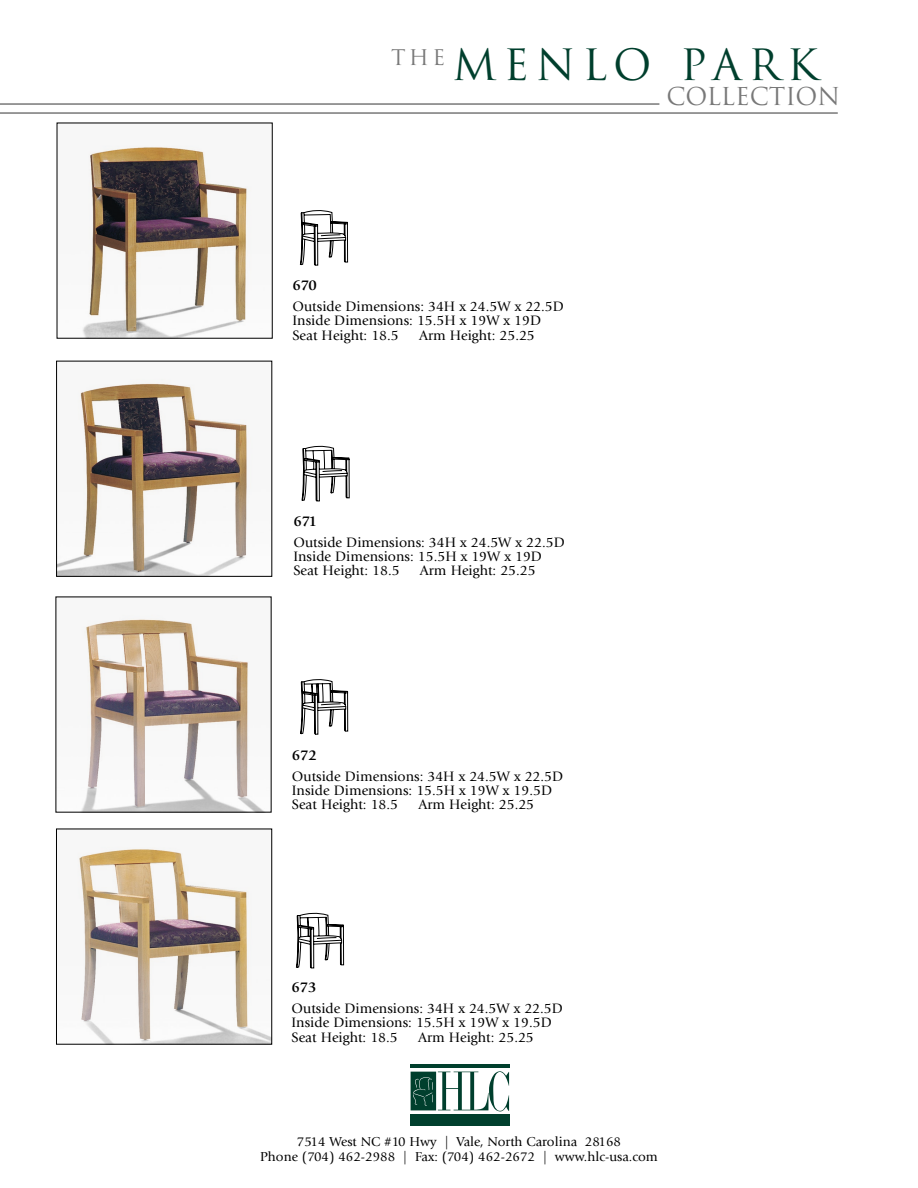
<style>
.page{position:relative;width:918px;height:1188px;background:#fff}
.page>*{position:absolute;margin:0;border:0;box-sizing:border-box;transform-origin:0 0}
.t1{font:42px "Trajan";letter-spacing:.16em;color:#003f2d}
.t2{font:24px "Trajan";color:#787878}
.t3{font:700 15px "Giovanni";color:#000}
.t4{font:14.25px/14.2px "Giovanni";color:#000}
.t5{font:13.5px/15px "Giovanni";color:#000;text-align:center}
</style>
<div class="page">
<div style="left:410px;top:1114px;width:100px;height:12px;background:#003f2d"></div>
<hr style="left:410px;top:1064px;width:100px;height:4px;background:#003f2d">
<svg style="left:411px;top:1071px;width:98px;height:40px"></svg>
<hr style="left:0;top:112px;width:838px;height:2px;background:#787878">
<hr style="left:0;top:103px;width:659px;height:2px;background:#787878">
<img style="left:82px;top:146px;width:169px;height:191px">
<div style="left:57px;top:123px;width:216px;height:216px;border:1px solid #000"></div>
<svg style="left:299px;top:210px;width:50px;height:56px"></svg>
<img style="left:58px;top:379px;width:193px;height:196px">
<div style="left:56px;top:361px;width:216px;height:216px;border:1px solid #000"></div>
<svg style="left:301px;top:445px;width:49px;height:57px"></svg>
<img style="left:81px;top:615px;width:183px;height:196px">
<svg style="left:300px;top:679px;width:49px;height:56px"></svg>
<img style="left:78px;top:847px;width:192px;height:196px">
<div style="left:56px;top:829px;width:216px;height:216px;border:1px solid #000"></div>
<svg style="left:295px;top:912px;width:50px;height:57px"></svg>
<h1 class="t1" style="left:391px;top:41px;width:429px"><sup>THE</sup> MENLO PARK</h1>
<h2 class="t2" style="left:666px;top:82px;width:175px">COLLECTION</h2>
<p class="t3" style="left:293px;top:279px;width:26px">670</p>
<p class="t4" style="left:293px;top:300px;width:273px">Outside Dimensions: 34H x 24.5W x 22.5D<br>Inside Dimensions: 15.5H x 19W x 19D<br>Seat Height: 18.5</p>
<p class="t4" style="left:419px;top:329px;width:117px">Arm Height: 25.25</p>
<p class="t3" style="left:293px;top:515px;width:25px">671</p>
<p class="t4" style="left:293px;top:536px;width:273px">Outside Dimensions: 34H x 24.5W x 22.5D<br>Inside Dimensions: 15.5H x 19W x 19D<br>Seat Height: 18.5</p>
<p class="t4" style="left:420px;top:565px;width:117px">Arm Height: 25.25</p>
<p class="t3" style="left:292px;top:749px;width:27px">672</p>
<p class="t4" style="left:292px;top:770px;width:273px">Outside Dimensions: 34H x 24.5W x 22.5D<br>Inside Dimensions: 15.5H x 19W x 19.5D<br>Seat Height: 18.5</p>
<p class="t4" style="left:418px;top:799px;width:117px">Arm Height: 25.25</p>
<p class="t3" style="left:292px;top:981px;width:27px">673</p>
<p class="t4" style="left:292px;top:1002px;width:273px">Outside Dimensions: 34H x 24.5W x 22.5D<br>Inside Dimensions: 15.5H x 19W x 19.5D<br>Seat Height: 18.5</p>
<p class="t4" style="left:418px;top:1031px;width:117px">Arm Height: 25.25</p>
<p class="t5" style="left:260px;top:1135px;width:399px">7514 West NC #10 Hwy | Vale, North Carolina 28168<br>Phone (704) 462-2988 | Fax: (704) 462-2672 | www.hlc-usa.com</p>
</div>
